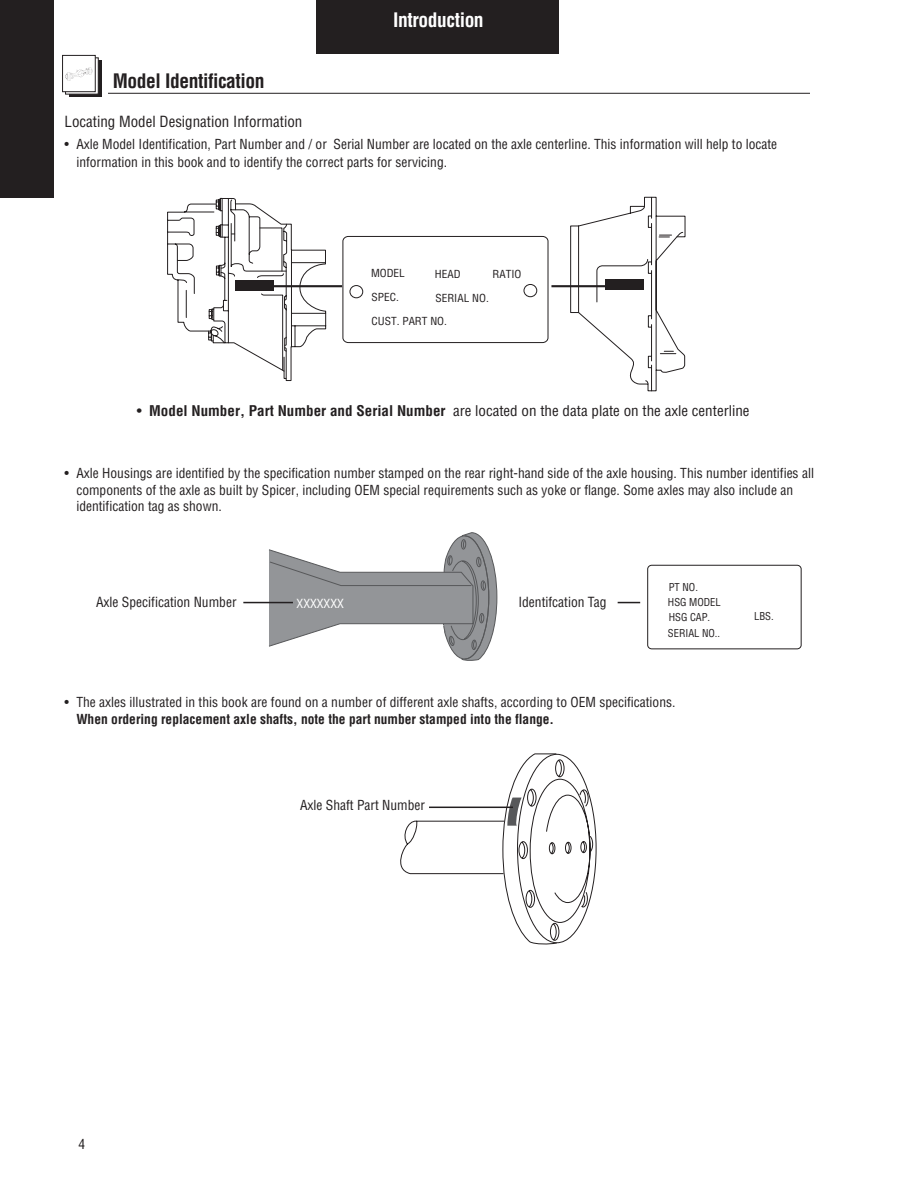
<style>
.page{position:relative;width:918px;height:1188px;background:#fff}
.page>*{position:absolute;margin:0;border:0;box-sizing:border-box;transform-origin:0 0}
.t1{font:700 condensed 19.5px "Helvetica";letter-spacing:-.02em;color:#231f20}
.t2{font:700 condensed 19.5px "Helvetica";letter-spacing:-.02em;color:#fff}
.t3{font:condensed 15px "Helvetica";color:#231f20}
.t4{font:condensed 14.4px "Helvetica";color:#231f20;scale:1.04 1}
.t5{font:condensed 13.65px "Helvetica";color:#231f20}
.t6{font:condensed 13.5px/16.2px "Helvetica";color:#231f20}
.t7{font:700 condensed 13.5px "Helvetica";color:#231f20}
.t8{font:condensed 12.3px "Helvetica";color:#fff}
.t9{font:condensed 10.8px/23px "Helvetica";color:#231f20;scale:1.04 1}
.t10{font:condensed 10.65px/15.3px "Helvetica";color:#231f20}
.s1{font-weight:700}
</style>
<div class="page">
<hr style="left:108px;top:93px;width:702px;height:1px;background:#231f20">
<div style="left:316px;top:0;width:243px;height:54px;background:#231f20"></div>
<svg style="left:69px;top:60px;width:33px;height:37px"></svg>
<svg style="left:65px;top:58px;width:33px;height:36px"></svg>
<div style="left:62px;top:55px;width:33px;height:37px;background:#fff;border:1px solid #231f20"></div>
<div style="left:65px;top:68px;width:29px;height:14px;background:#fff"></div>
<img style="left:65px;top:68px;width:28px;height:13px">
<svg style="left:637px;top:197px;width:48px;height:194px"></svg>
<svg style="left:326px;top:198px;width:357px;height:186px"></svg>
<svg style="left:167px;top:198px;width:159px;height:183px"></svg>
<hr style="left:551px;top:285px;width:63px;height:2px;background:#231f20">
<hr style="left:268px;top:285px;width:74px;height:2px;background:#231f20">
<div style="left:343px;top:236px;width:205px;height:107px;border:1px solid #231f20;border-radius:5px"></div>
<svg style="left:349px;top:284px;width:188px;height:14px"></svg>
<div style="left:647px;top:565px;width:154px;height:84px;border:1px solid #231f20;border-radius:4px"></div>
<svg style="left:268px;top:532px;width:229px;height:129px"></svg>
<hr style="left:243px;top:602px;width:50px;height:1px;background:#231f20">
<svg style="left:618px;top:602px;width:22px;height:1px"></svg>
<svg style="left:400px;top:753px;width:193px;height:191px"></svg>
<hr style="left:429px;top:807px;width:84px;height:1px;background:#231f20">
<div style="left:0;top:0;width:54px;height:198px;background:#231f20"></div>
<h1 class="t1" style="left:113px;top:69px;width:153px">Model Identification</h1>
<h1 class="t2" style="left:393px;top:8px;width:92px">Introduction</h1>
<p class="t3" style="left:65px;top:116px;width:239px">Locating Model Designation Information</p>
<p class="t6" style="left:76px;top:134px;width:702px;line-height:18.1px;text-indent:-12px">• Axle Model Identification, Part Number and / or Serial Number are located on the axle centerline. This information will help to locate information in this book and to identify the correct parts for servicing.</p>
<p class="t9" style="left:371px;top:263px;width:34px">MODEL</p>
<p class="t9" style="left:435px;top:263px;width:26px">HEAD</p>
<p class="t9" style="left:493px;top:263px;width:29px">RATIO</p>
<p class="t9" style="left:372px;top:287px;width:28px">SPEC.</p>
<p class="t9" style="left:372px;top:287px;width:114px;text-indent:64px">SERIAL NO.<br>CUST. PART NO.</p>
<p class="t4" style="left:137px;top:401px;width:591px">• <span class="s1">Model Number, Part Number and Serial Number</span> are located on the data plate on the axle centerline</p>
<p class="t6" style="left:76px;top:465px;width:739px;text-indent:-12px">• Axle Housings are identified by the specification number stamped on the rear right-hand side of the axle housing. This number identifies all components of the axle as built by Spicer, including OEM special requirements such as yoke or flange. Some axles may also include an identification tag as shown.</p>
<p class="t5" style="left:96px;top:597px;width:142px">Axle Specification Number</p>
<p class="t8" style="left:297px;top:598px;width:49px">XXXXXXX</p>
<p class="t5" style="left:518px;top:597px;width:90px">Identifcation Tag</p>
<p class="t10" style="left:668px;top:581px;width:54px">PT NO.<br>HSG MODEL<br>HSG CAP.<br>SERIAL NO..</p>
<p class="t6" style="left:65px;top:693px;width:612px">• The axles illustrated in this book are found on a number of different axle shafts, according to OEM specifications.</p>
<p class="t7" style="left:76px;top:711px;width:479px">When ordering replacement axle shafts, note the part number stamped into the flange.</p>
<p class="t6" style="left:300px;top:798px;width:126px">Axle Shaft Part Number</p>
<p class="t10" style="left:754px;top:610px;width:21px">LBS.</p>
<p class="t6" style="left:79px;top:1137px;width:8px">4</p>
</div>
